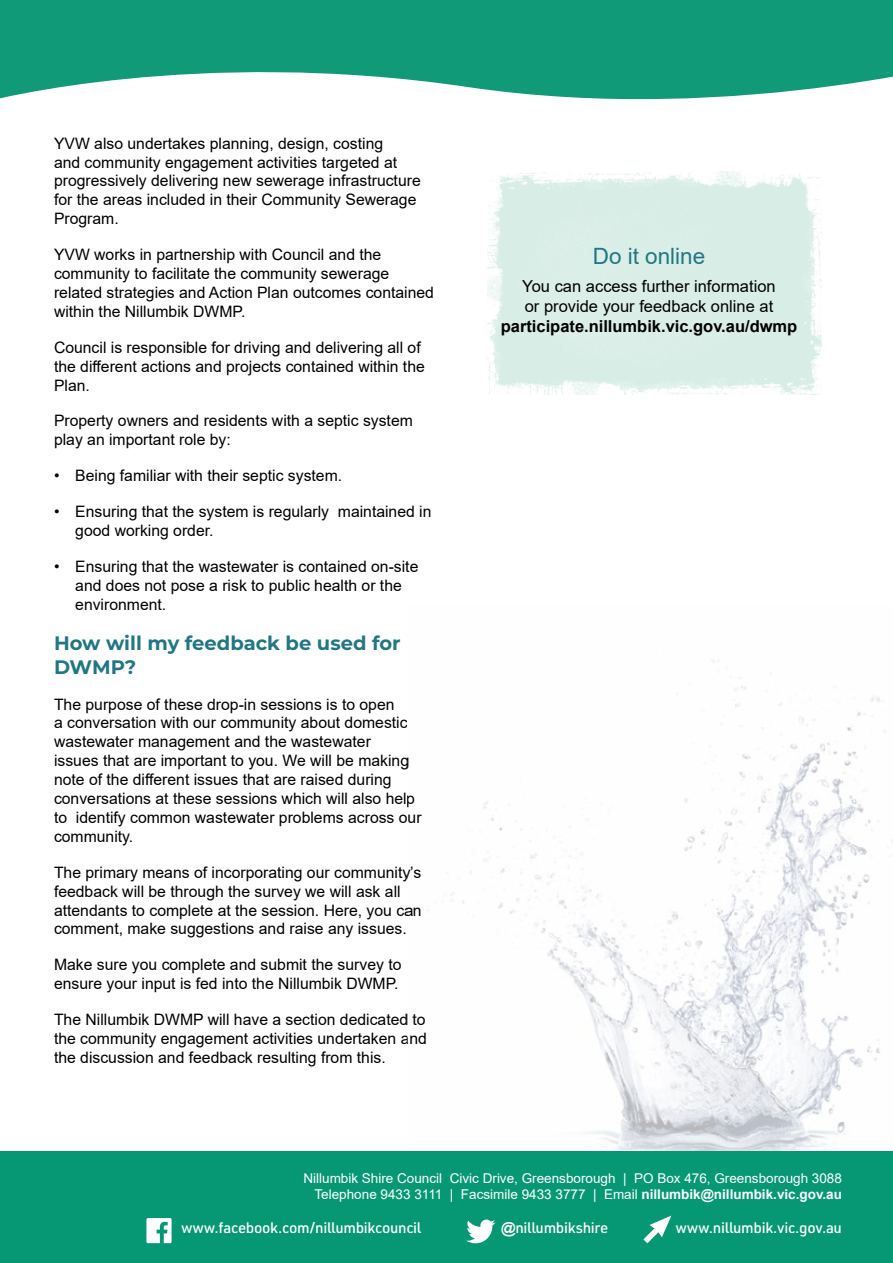
<style>
.page{position:relative;width:893px;height:1263px;background:#fff}
.page>*{position:absolute;margin:0;border:0;box-sizing:border-box;transform-origin:0 0}
.t1{font:22.5px "Arial";color:#217785}
.t2{font:700 19.5px/23.4px "Montserrat";color:#217785}
.t3{font:16.5px/19.8px "Arial";color:#000}
.t4{font:700 16.5px "Arial";color:#000}
.t5{font:15.75px/18.9px "Arial";color:#000}
.t6{font:500 15px "URWDIN";letter-spacing:-.02em;color:#fff}
.t7{font:13.5px/16.2px "Arial";color:#fff;text-align:right}
.s1{font-weight:700}
.s2{font-family:"Arial";font-weight:700}
</style>
<div class="page">
<svg style="left:0;top:0;width:893px;height:99px;fill:#109a77"></svg>
<svg style="left:286px;top:1px;width:607px;height:99px;background:#2ca586"></svg>
<img style="left:409px;top:660px;width:484px;height:492px">
<div style="left:0;top:1152px;width:893px;height:111px;background:#069875"></div>
<svg style="left:466px;top:1219px;width:29px;height:24px"></svg>
<svg style="left:643px;top:1215px;width:28px;height:28px"></svg>
<svg style="left:146px;top:1218px;width:26px;height:25px"></svg>
<img style="left:487px;top:172px;width:334px;height:223px">
<p class="t5" style="left:54px;top:134px;width:368px">YVW also undertakes planning, design, costing<br>and community engagement activities targeted at progressively delivering new sewerage infrastructure for the areas included in their Community Sewerage Program.</p>
<p class="t5" style="left:54px;top:245px;width:381px">YVW works in partnership with Council and the community to facilitate the community sewerage related strategies and Action Plan outcomes contained within the Nillumbik DWMP.</p>
<p class="t5" style="left:54px;top:338px;width:372px">Council is responsible for driving and delivering all of the different actions and projects contained within the<br>Plan.</p>
<p class="t5" style="left:54px;top:411px;width:360px">Property owners and residents with a septic system play an important role by:</p>
<p class="t5" style="left:54px;top:466px;width:290px">• Being familiar with their septic system.</p>
<p class="t5" style="left:75px;top:502px;width:358px;text-indent:-21px">• Ensuring that the system is regularly maintained in good working order.</p>
<p class="t5" style="left:75px;top:557px;width:345px;text-indent:-21px">• Ensuring that the wastewater is contained on-site and does not pose a risk to public health or the environment.</p>
<p class="t2" style="left:54px;top:631px;width:348px">How will my feedback be used for<br>DWMP?</p>
<p class="t5" style="left:54px;top:694px;width:369px">The purpose of these drop-in sessions is to open<br>a conversation with our community about domestic wastewater management and the wastewater<br>issues that are important to you. We will be making note of the different issues that are raised during conversations at these sessions which will also help to identify common wastewater problems across our community.</p>
<p class="t5" style="left:54px;top:863px;width:369px">The primary means of incorporating our community’s feedback will be through the survey we will ask all attendants to complete at the session. Here, you can comment, make suggestions and raise any issues.</p>
<p class="t5" style="left:54px;top:955px;width:349px">Make sure you complete and submit the survey to ensure your input is fed into the Nillumbik DWMP.</p>
<p class="t5" style="left:54px;top:1010px;width:374px;text-align:justify">The Nillumbik DWMP will have a section dedicated to the community engagement activities undertaken and the discussion and feedback resulting from this.</p>
<h1 class="t1" style="left:593px;top:240px;width:114px">Do it online</h1>
<p class="t3" style="left:522px;top:276px;width:255px">You can access further information or provide your feedback online at</p>
<p class="t4" style="left:501px;top:314px;width:298px">participate.nillumbik.vic.gov.au/dwmp</p>
<p class="t7" style="left:303px;top:1170px;width:540px">Nillumbik Shire Council Civic Drive, Greensborough | PO Box 476, Greensborough 3088<br>Telephone 9433 3111 | Facsimile 9433 3777 | Email <span class="s1">nillumbik@nillumbik.vic.gov.au</span></p>
<p class="t6" style="left:181px;top:1218px;width:242px">www.facebook.com/nillumbikcouncil</p>
<p class="t6" style="left:501px;top:1218px;width:109px"><span class="s2">@</span>nillumbikshire</p>
<p class="t6" style="left:676px;top:1218px;width:168px">www.nillumbik.vic.gov.au</p>
</div>
